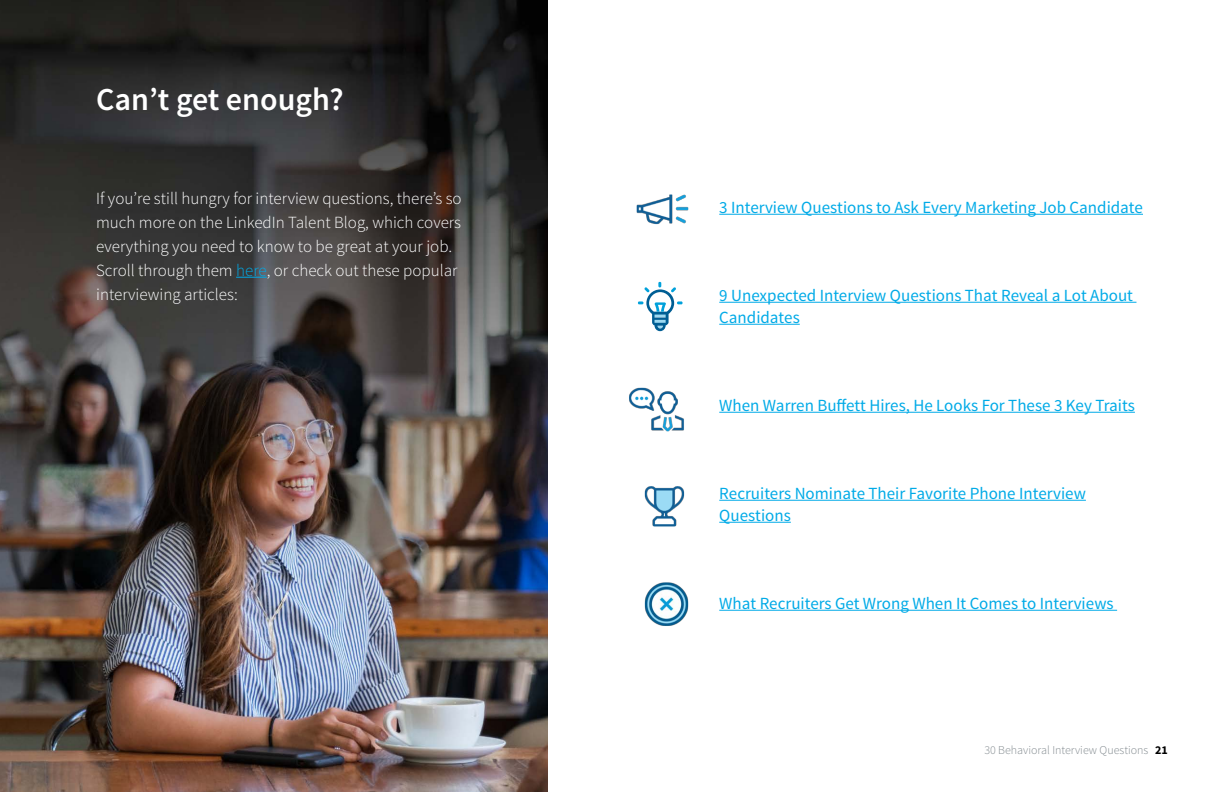
<style>
.page{position:relative;width:1224px;height:792px;background:#fff}
.page>*{position:absolute;margin:0;border:0;box-sizing:border-box;transform-origin:0 0}
.t1{font:600 32px "Source Sans Pro";color:#fff}
.t2{font:17px/22px "Source Sans Pro";color:#00aae7}
.t3{font:300 17px/24px "Source Sans Pro";color:#fff}
.t4{font:300 12px "Source Sans Pro";color:#81898e}
.s1{color:#00aae7}
.s2{font-weight:700;color:#000}
</style>
<div class="page">
<img style="left:0;top:0;width:547px;height:792px">
<hr style="left:719px;top:214px;width:424px;height:1px;background:#00aae7">
<hr style="left:719px;top:302px;width:417px;height:1px;background:#00aae7">
<hr style="left:719px;top:324px;width:81px;height:1px;background:#00aae7">
<hr style="left:719px;top:412px;width:416px;height:1px;background:#00aae7">
<hr style="left:719px;top:500px;width:367px;height:1px;background:#00aae7">
<hr style="left:719px;top:522px;width:72px;height:1px;background:#00aae7">
<hr style="left:719px;top:610px;width:398px;height:1px;background:#00aae7">
<hr style="left:236px;top:277px;width:31px;height:1px;background:#00aae7">
<img style="left:644px;top:486px;width:41px;height:41px">
<img style="left:629px;top:387px;width:55px;height:45px">
<img style="left:636px;top:194px;width:53px;height:31px">
<img style="left:644px;top:582px;width:45px;height:44px">
<svg style="left:638px;top:282px;width:45px;height:49px"></svg>
<h1 class="t1" style="left:96px;top:79px;width:249px">Can’t get enough?</h1>
<p class="t3" style="left:96px;top:186px;width:367px">If you’re still hungry for interview questions, there’s so much more on the LinkedIn Talent Blog, which covers everything you need to know to be great at your job.<br>Scroll through them <span class="s1">here</span>, or check out these popular interviewing articles:</p>
<p class="t2" style="left:719px;top:196px;width:425px">3 Interview Questions to Ask Every Marketing Job Candidate</p>
<p class="t2" style="left:719px;top:284px;width:415px">9 Unexpected Interview Questions That Reveal a Lot About<br>Candidates</p>
<p class="t2" style="left:719px;top:394px;width:417px">When Warren Buffett Hires, He Looks For These 3 Key Traits</p>
<p class="t2" style="left:719px;top:482px;width:368px">Recruiters Nominate Their Favorite Phone Interview<br>Questions</p>
<p class="t2" style="left:719px;top:592px;width:396px">What Recruiters Get Wrong When It Comes to Interviews</p>
<p class="t4" style="left:984px;top:743px;width:185px">30 Behavioral Interview Questions <span class="s2">21</span></p>
</div>
